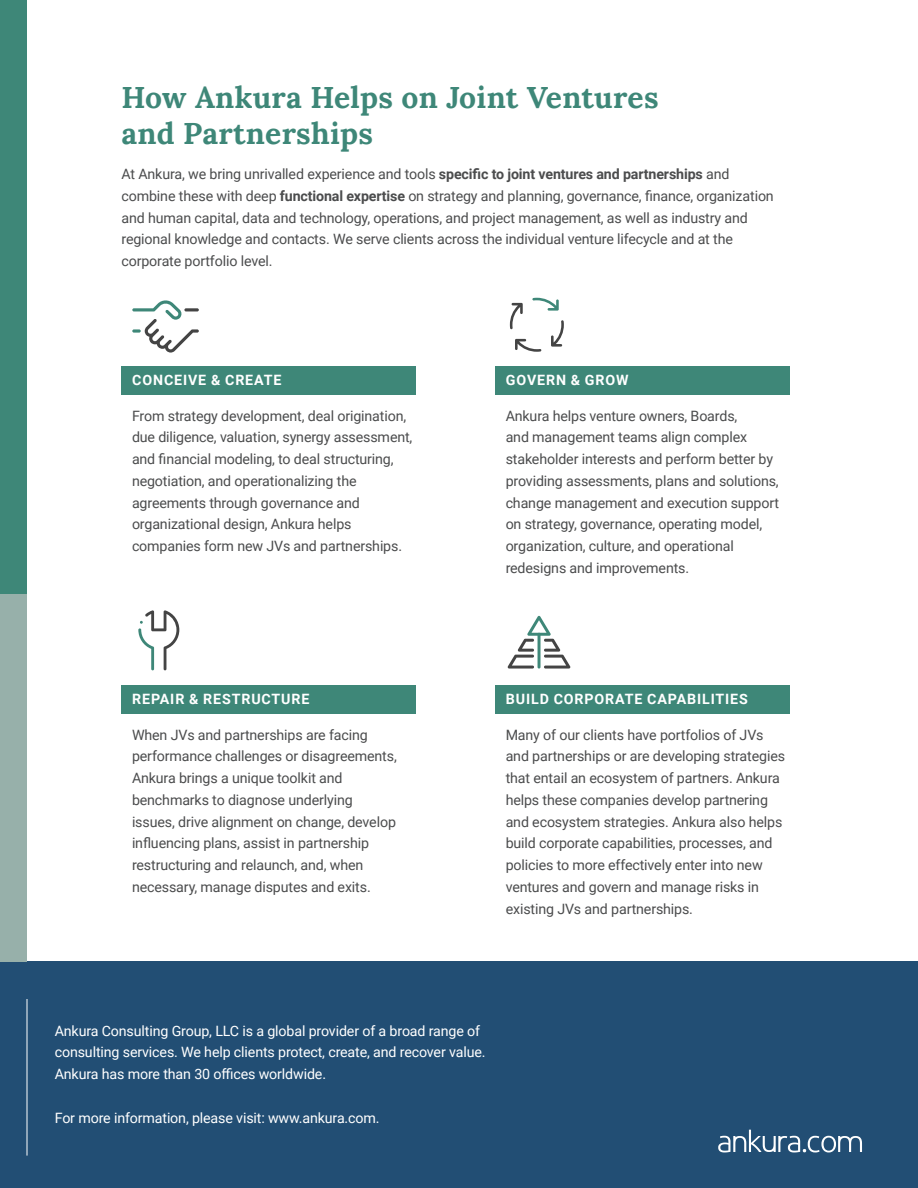
<style>
.page{position:relative;width:918px;height:1188px;background:#fff}
.page>*{position:absolute;margin:0;border:0;box-sizing:border-box;transform-origin:0 0}
.t1{font:700 30px/36px "Lora";letter-spacing:.01em;color:#3e8778}
.ABOUT_US_COPY{font:14.25px/21.8px "Roboto";letter-spacing:-.01em;color:#4b4c4d}
.ABOUT_US_COPY-2{font:14.25px/21.8px "Roboto";letter-spacing:-.01em;color:#fff}
.H5_-_BOLD_REVERSE{font:700 14.25px "Roboto";letter-spacing:.06em;color:#fff}
.s1{font-weight:700}
</style>
<div class="page">
<div style="left:0;top:961px;width:918px;height:227px;background:#224e74"></div>
<div style="left:0;top:0;width:27px;height:594px;background:#3e8778"></div>
<div style="left:0;top:594px;width:27px;height:367px;background:#97b0aa"></div>
<div style="left:122px;top:366px;width:294px;height:29px;background:#3e8778"></div>
<div style="left:122px;top:685px;width:294px;height:29px;background:#3e8778"></div>
<div style="left:495px;top:366px;width:294px;height:29px;background:#3e8778"></div>
<div style="left:495px;top:685px;width:294px;height:29px;background:#3e8778"></div>
<svg style="left:718px;top:1130px;width:144px;height:22px"></svg>
<svg style="left:132px;top:300px;width:67px;height:53px"></svg>
<svg style="left:532px;top:298px;width:27px;height:13px"></svg>
<svg style="left:510px;top:303px;width:13px;height:26px"></svg>
<svg style="left:551px;top:320px;width:13px;height:27px"></svg>
<svg style="left:515px;top:339px;width:26px;height:13px"></svg>
<svg style="left:138px;top:610px;width:41px;height:60px"></svg>
<svg style="left:508px;top:616px;width:62px;height:53px"></svg>
<hr style="left:538px;top:633px;width:3px;height:36px;background:#3e8778">
<hr style="left:27px;top:999px;width:1px;height:157px;background:#fff">
<p class="t1" style="left:122px;top:77px;width:539px">How Ankura Helps on Joint Ventures and Partnerships</p>
<p class="ABOUT_US_COPY" style="left:122px;top:163px;width:654px">At Ankura, we bring unrivalled experience and tools <span class="s1">specific to joint ventures and partnerships</span> and combine these with deep <span class="s1">functional expertise</span> on strategy and planning, governance, finance, organization and human capital, data and technology, operations, and project management, as well as industry and regional knowledge and contacts. We serve clients across the individual venture lifecycle and at the corporate portfolio level.</p>
<p class="H5_-_BOLD_REVERSE" style="left:132px;top:370px;width:151px">CONCEIVE &amp; CREATE</p>
<p class="ABOUT_US_COPY" style="left:132px;top:404px;width:282px">From strategy development, deal origination, due diligence, valuation, synergy assessment, and financial modeling, to deal structuring, negotiation, and operationalizing the agreements through governance and organizational design, Ankura helps companies form new JVs and partnerships.</p>
<p class="H5_-_BOLD_REVERSE" style="left:506px;top:370px;width:124px">GOVERN &amp; GROW</p>
<p class="ABOUT_US_COPY" style="left:506px;top:404px;width:275px">Ankura helps venture owners, Boards,<br>and management teams align complex stakeholder interests and perform better by providing assessments, plans and solutions, change management and execution support on strategy, governance, operating model, organization, culture, and operational redesigns and improvements.</p>
<p class="H5_-_BOLD_REVERSE" style="left:132px;top:689px;width:179px">REPAIR &amp; RESTRUCTURE</p>
<p class="ABOUT_US_COPY" style="left:132px;top:723px;width:266px">When JVs and partnerships are facing performance challenges or disagreements, Ankura brings a unique toolkit and benchmarks to diagnose underlying issues, drive alignment on change, develop influencing plans, assist in partnership restructuring and relaunch, and, when necessary, manage disputes and exits.</p>
<p class="H5_-_BOLD_REVERSE" style="left:506px;top:689px;width:243px">BUILD CORPORATE CAPABILITIES</p>
<p class="ABOUT_US_COPY" style="left:506px;top:723px;width:281px">Many of our clients have portfolios of JVs and partnerships or are developing strategies that entail an ecosystem of partners. Ankura helps these companies develop partnering and ecosystem strategies. Ankura also helps build corporate capabilities, processes, and policies to more effectively enter into new ventures and govern and manage risks in existing JVs and partnerships.</p>
<p class="ABOUT_US_COPY-2" style="left:55px;top:1019px;width:432px">Ankura Consulting Group, LLC is a global provider of a broad range of consulting services. We help clients protect, create, and recover value.<br>Ankura has more than 30 offices worldwide.</p>
<p class="ABOUT_US_COPY-2" style="left:55px;top:1106px;width:326px">For more information, please visit: www.ankura.com.</p>
</div>
